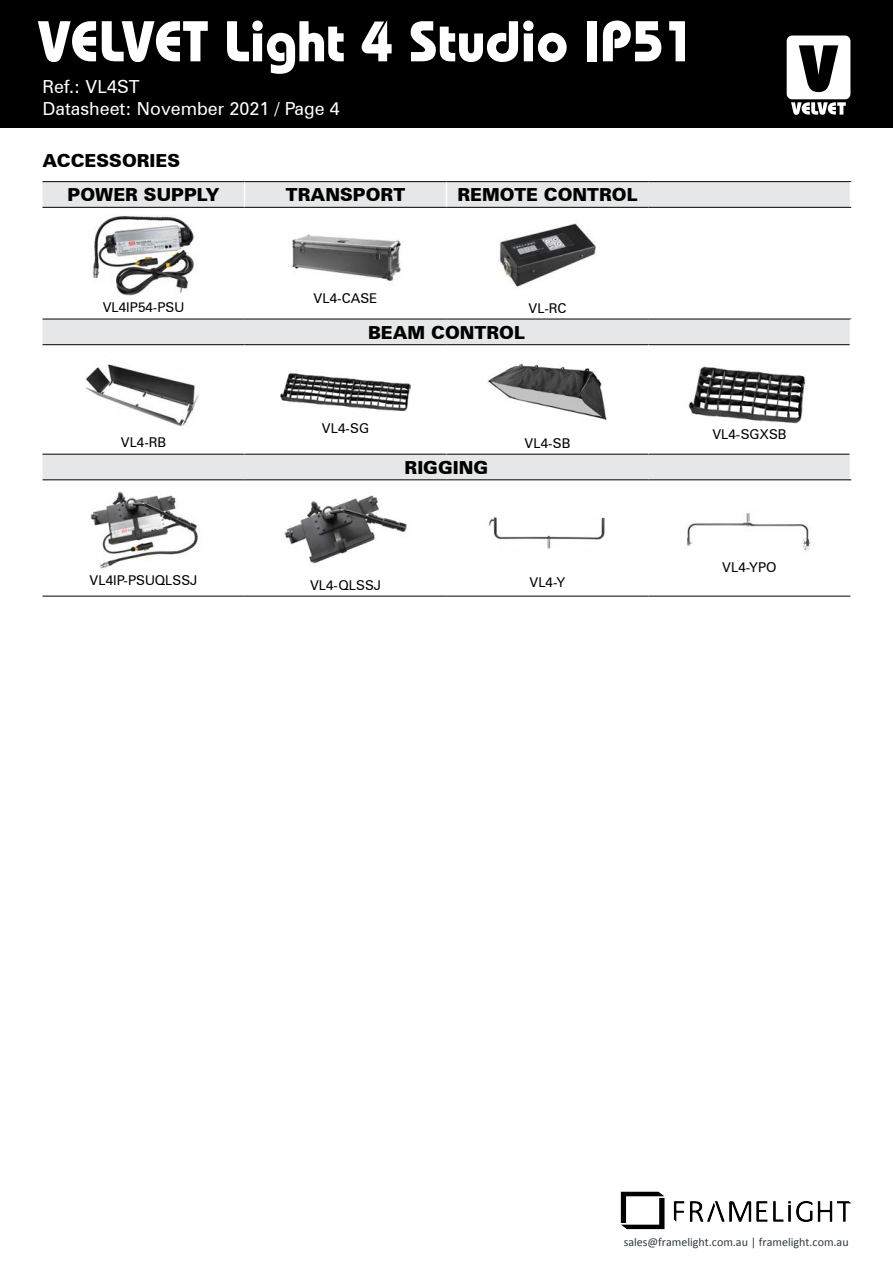
<style>
.page{position:relative;width:893px;height:1263px;background:#fff}
.page>*{position:absolute;margin:0;border:0;box-sizing:border-box;transform-origin:0 0}
.t1{font:700 57.3px "Bauhaus Std";color:#fff}
.t2{font:900 18px/34.5px "Zurich BT";color:#000}
.t3{font:18px/21.6px "Zurich BT";color:#fff}
.t4{font:13.5px "Zurich BT";color:#000}
.t5{font:12px "Calibri";color:#303840}
</style>
<div class="page">
<div style="left:0;top:0;width:893px;height:128px;background:#000"></div>
<svg style="left:787px;top:36px;width:63px;height:79px"></svg>
<svg style="left:43px;top:182px;width:807px;height:297px"></svg>
<hr style="left:43px;top:181px;width:201px;height:1px;background:#000">
<hr style="left:43px;top:319px;width:201px;height:1px;background:#000">
<hr style="left:244px;top:319px;width:202px;height:1px;background:#000">
<hr style="left:446px;top:319px;width:202px;height:1px;background:#000">
<hr style="left:648px;top:319px;width:203px;height:1px;background:#000">
<hr style="left:43px;top:344px;width:201px;height:1px;background:#000">
<hr style="left:43px;top:454px;width:201px;height:1px;background:#000">
<hr style="left:244px;top:454px;width:202px;height:1px;background:#000">
<hr style="left:446px;top:454px;width:202px;height:1px;background:#000">
<hr style="left:648px;top:454px;width:202px;height:1px;background:#000">
<hr style="left:43px;top:207px;width:201px;height:1px;background:#000">
<hr style="left:43px;top:479px;width:201px;height:1px;background:#000">
<hr style="left:43px;top:596px;width:201px;height:1px;background:#000">
<hr style="left:244px;top:596px;width:202px;height:1px;background:#000">
<hr style="left:446px;top:596px;width:202px;height:1px;background:#000">
<hr style="left:648px;top:596px;width:202px;height:1px;background:#000">
<svg style="left:446px;top:182px;width:1px;height:25px"></svg>
<hr style="left:446px;top:345px;width:1px;height:109px;background:#fff">
<svg style="left:244px;top:182px;width:1px;height:25px"></svg>
<hr style="left:244px;top:181px;width:202px;height:1px;background:#000">
<hr style="left:446px;top:181px;width:202px;height:1px;background:#000">
<hr style="left:648px;top:181px;width:203px;height:1px;background:#000">
<hr style="left:244px;top:207px;width:202px;height:1px;background:#000">
<hr style="left:446px;top:207px;width:202px;height:1px;background:#000">
<hr style="left:648px;top:207px;width:203px;height:1px;background:#000">
<hr style="left:244px;top:345px;width:1px;height:109px;background:#fff">
<hr style="left:244px;top:344px;width:202px;height:1px;background:#000">
<hr style="left:446px;top:344px;width:202px;height:1px;background:#000">
<hr style="left:648px;top:344px;width:202px;height:1px;background:#000">
<hr style="left:648px;top:345px;width:1px;height:109px;background:#fff">
<hr style="left:244px;top:479px;width:202px;height:1px;background:#000">
<hr style="left:446px;top:479px;width:202px;height:1px;background:#000">
<hr style="left:648px;top:479px;width:203px;height:1px;background:#000">
<img style="left:82px;top:214px;width:123px;height:82px">
<img style="left:288px;top:224px;width:115px;height:62px">
<img style="left:492px;top:213px;width:111px;height:84px">
<img style="left:85px;top:352px;width:117px;height:79px">
<img style="left:281px;top:366px;width:129px;height:51px">
<img style="left:488px;top:351px;width:119px;height:79px">
<img style="left:686px;top:359px;width:127px;height:64px">
<img style="left:90px;top:491px;width:108px;height:77px">
<img style="left:284px;top:495px;width:123px;height:69px">
<img style="left:488px;top:517px;width:117px;height:32px">
<img style="left:686px;top:513px;width:125px;height:38px">
<img style="left:620px;top:1191px;width:232px;height:39px">
<h1 class="t1" style="left:38px;top:6px;width:659px">VELVET Light 4 Studio IP51</h1>
<h2 class="t3" style="left:43px;top:76px;width:299px">Ref.: VL4ST<br>Datasheet: November 2021 / Page 4</h2>
<h2 class="t2" style="left:67px;top:143px;width:154px;text-indent:-25px">ACCESSORIES<br>POWER SUPPLY</h2>
<h2 class="t2" style="left:286px;top:178px;width:121px">TRANSPORT</h2>
<h2 class="t2" style="left:457px;top:178px;width:182px">REMOTE CONTROL</h2>
<p class="t4" style="left:103px;top:299px;width:83px">VL4IP54-PSU</p>
<p class="t4" style="left:314px;top:290px;width:65px">VL4-CASE</p>
<p class="t4" style="left:528px;top:300px;width:40px">VL-RC</p>
<h2 class="t2" style="left:368px;top:315px;width:158px">BEAM CONTROL</h2>
<p class="t4" style="left:121px;top:434px;width:47px">VL4-RB</p>
<p class="t4" style="left:322px;top:420px;width:49px">VL4-SG</p>
<p class="t4" style="left:525px;top:435px;width:47px">VL4-SB</p>
<p class="t4" style="left:712px;top:426px;width:76px">VL4-SGXSB</p>
<h2 class="t2" style="left:404px;top:450px;width:85px">RIGGING</h2>
<p class="t4" style="left:722px;top:559px;width:56px">VL4-YPO</p>
<p class="t4" style="left:90px;top:572px;width:109px">VL4IP-PSUQLSSJ</p>
<p class="t4" style="left:310px;top:577px;width:73px">VL4-QLSSJ</p>
<p class="t4" style="left:530px;top:574px;width:37px">VL4-Y</p>
<p class="t5" style="left:624px;top:1234px;width:226px">sales@framelight.com.au | framelight.com.au</p>
</div>
